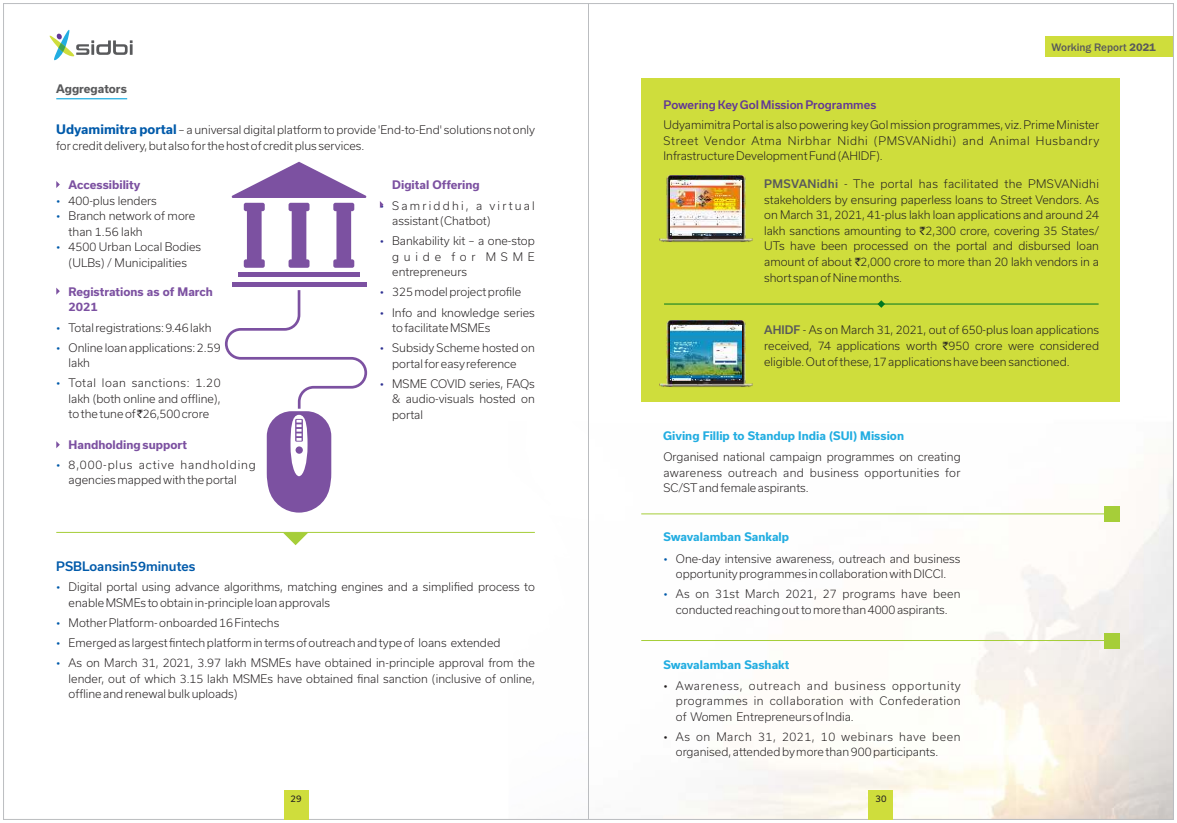
<style>
.page{position:relative;width:1177px;height:823px;background:#fff}
.page>*{position:absolute;margin:0;border:0;box-sizing:border-box;transform-origin:0 0}
.t1{font:500 12.5px "Usual";color:#005aaa}
.t2{font:300 11.25px/15.5px "Usual";color:#231f20;text-align:justify}
.t3{font:700 11.25px "Usual";color:#22ade1}
.t4{font:700 11.25px/15.5px "Usual";color:#7c51a1}
.t5{font:300 11.25px/15.5px "Usual";letter-spacing:.095em;color:#231f20}
.t6{font:500 11.25px "Usual";color:#623895}
.t7{font:500 11.25px "Franklin Gothic";color:#58595b}
.t8{font:700 11.25px "Usual";color:#58595b}
.t9{font:8.75px "Usual";color:#231f20}
.s1{font-weight:700;font-size:12.5px;color:#005aaa}
.s2{color:#005aaa}
.s3{font-family:"Rupee Foradian";font-weight:400}
.s4{color:#2e3192}
.s5{font-weight:600}
.s6{font-weight:500;color:#58595b}
</style>
<div class="page">
<img style="left:641px;top:78px;width:530px;height:739px">
<div style="left:1045px;top:36px;width:128px;height:21px;background:#cfdd3c"></div>
<svg style="left:49px;top:29px;width:84px;height:31px"></svg>
<hr style="left:56px;top:98px;width:71px;height:1px;background:#22ade1">
<svg style="left:225px;top:290px;width:142px;height:222px"></svg>
<div style="left:238px;top:272px;width:122px;height:5px;background:#7c51a1"></div>
<div style="left:232px;top:282px;width:134px;height:5px;background:#7c51a1"></div>
<svg style="left:231px;top:162px;width:136px;height:105px"></svg>
<div style="left:641px;top:78px;width:478px;height:324px;background:#cfdd3c"></div>
<hr style="left:664px;top:303px;width:434px;height:1px;background:#007721">
<svg style="left:877px;top:300px;width:8px;height:7px"></svg>
<svg style="left:56px;top:181px;width:4px;height:7px"></svg>
<svg style="left:56px;top:287px;width:4px;height:7px"></svg>
<svg style="left:56px;top:441px;width:4px;height:7px"></svg>
<svg style="left:380px;top:201px;width:3px;height:7px"></svg>
<hr style="left:56px;top:531px;width:479px;height:1px;background:#a6ce39">
<svg style="left:283px;top:532px;width:25px;height:13px"></svg>
<img style="left:659px;top:176px;width:94px;height:66px">
<hr style="left:641px;top:513px;width:478px;height:1px;background:#a6ce39">
<hr style="left:641px;top:639px;width:478px;height:1px;background:#a6ce39">
<div style="left:1103px;top:505px;width:16px;height:16px;background:#a6ce39"></div>
<div style="left:1103px;top:632px;width:16px;height:16px;background:#a6ce39"></div>
<div style="left:283px;top:789px;width:25px;height:30px;background:#cfdd3c"></div>
<div style="left:868px;top:789px;width:25px;height:30px;background:#cfdd3c"></div>
<img style="left:670px;top:180px;width:71px;height:55px">
<img style="left:659px;top:320px;width:94px;height:67px">
<img style="left:670px;top:325px;width:71px;height:55px">
<p class="t8" style="left:56px;top:84px;width:72px">Aggregators</p>
<p class="t2" style="left:56px;top:123px;width:480px"><span class="s1">Udyamimitra portal</span> – a universal digital platform to provide 'End-to-End' solutions not only for credit delivery, but also for the host of credit plus services.</p>
<p class="t4" style="left:69px;top:179px;width:73px">Accessibility</p>
<p class="t2" style="left:56px;top:194px;width:102px"><span class="s2">•</span> 400-plus lenders</p>
<p class="t2" style="left:69px;top:210px;width:128px;text-indent:-12px"><span class="s2">•</span> Branch network of more than 1.56 lakh</p>
<p class="t2" style="left:56px;top:240px;width:146px;text-align:center"><span class="s2">•</span> 4500 Urban Local Bodies (ULBs) / Municipalities</p>
<p class="t4" style="left:69px;top:285px;width:146px">Registrations as of March<br>2021</p>
<p class="t2" style="left:56px;top:321px;width:157px"><span class="s2">•</span> Total registrations: 9.46 lakh</p>
<p class="t2" style="left:69px;top:341px;width:153px;text-indent:-12px"><span class="s2">•</span> Online loan applications: 2.59 lakh</p>
<p class="t2" style="left:69px;top:376px;width:153px;text-indent:-12px"><span class="s2">•</span> Total loan sanctions: 1.20 lakh (both online and offline), to the tune of <span class="s3">`</span>26,500 crore</p>
<p class="t4" style="left:69px;top:437px;width:120px">Handholding support</p>
<p class="t2" style="left:56px;top:458px;width:201px;text-align:center"><span class="s2">•</span> 8,000-plus active handholding agencies mapped with the portal</p>
<p class="t4" style="left:392px;top:179px;width:89px">Digital Offering</p>
<p class="t5" style="left:392px;top:199px;width:144px;text-indent:-12px"><span class="s4">•</span> Samriddhi, a virtual assistant (Chatbot)</p>
<p class="t2" style="left:392px;top:234px;width:144px;text-indent:-12px"><span class="s4">•</span> Bankability kit – a one-stop guide for MSME entrepreneurs</p>
<p class="t2" style="left:380px;top:285px;width:143px"><span class="s4">•</span> 325 model project profile</p>
<p class="t2" style="left:392px;top:306px;width:144px;text-indent:-12px"><span class="s4">•</span> Info and knowledge series to facilitate MSMEs</p>
<p class="t2" style="left:380px;top:341px;width:156px;text-align:center"><span class="s4">•</span> Subsidy Scheme hosted on portal for easyreference</p>
<p class="t2" style="left:392px;top:377px;width:144px;text-indent:-12px"><span class="s4">•</span> MSME COVID series, FAQs &amp; audio-visuals hosted on portal</p>
<p class="t1" style="left:56px;top:561px;width:141px">PSBLoansin59minutes</p>
<p class="t2" style="left:69px;top:580px;width:468px;text-indent:-12px"><span class="s2">•</span> Digital portal using advance algorithms, matching engines and a simplified process to enable MSMEs to obtain in-principle loan approvals</p>
<p class="t2" style="left:56px;top:616px;width:224px"><span class="s2">•</span> Mother Platform- onboarded 16 Fintechs</p>
<p class="t2" style="left:56px;top:636px;width:446px"><span class="s2">•</span> Emerged as largest fintech platform in terms of outreach and type of loans extended</p>
<p class="t2" style="left:69px;top:656px;width:468px;text-indent:-12px"><span class="s2">•</span> As on March 31, 2021, 3.97 lakh MSMEs have obtained in-principle approval from the lender, out of which 3.15 lakh MSMEs have obtained final sanction (inclusive of online, offline and renewal bulk uploads)</p>
<p class="t7" style="left:1051px;top:43px;width:106px">Working Report <span class="s5">2021</span></p>
<p class="t6" style="left:663px;top:101px;width:214px">Powering KeyGoI Mission Programmes</p>
<p class="t2" style="left:663px;top:119px;width:437px">Udyamimitra Portal is also powering keyGoI mission programmes, viz. Prime Minister Street Vendor Atma Nirbhar Nidhi (PMSVANidhi) and Animal Husbandry Infrastructure Development Fund (AHIDF).</p>
<p class="t2" style="left:764px;top:177px;width:336px"><span class="s6">PMSVANidhi</span> - The portal has facilitated the PMSVANidhi stakeholders by ensuring paperless loans to Street Vendors. As on March 31, 2021, 41-plus lakh loan applications and around 24 lakh sanctions amounting to <span class="s3">`</span>2,300 crore, covering 35 States/ UTs have been processed on the portal and disbursed loan amount of about <span class="s3">`</span>2,000 crore to more than 20 lakh vendors in a short span of Nine months.</p>
<p class="t2" style="left:764px;top:323px;width:336px"><span class="s6">AHIDF</span> - As on March 31, 2021, out of 650-plus loan applications received, 74 applications worth <span class="s3">`</span>950 crore were considered eligible. Out of these, 17 applications have been sanctioned.</p>
<p class="t3" style="left:663px;top:431px;width:242px">Giving Fillip to Standup India (SUI) Mission</p>
<p class="t2" style="left:663px;top:450px;width:299px">Organised national campaign programmes on creating awareness outreach and business opportunities for SC/STand female aspirants.</p>
<p class="t3" style="left:663px;top:532px;width:127px">Swavalamban Sankalp</p>
<p class="t2" style="left:663px;top:552px;width:298px;text-align:center"><span class="s2">•</span> One-day intensive awareness, outreach and business opportunityprogrammes in collaboration with DICCI.</p>
<p class="t2" style="left:663px;top:587px;width:298px;text-align:center"><span class="s2">•</span> As on 31st March 2021, 27 programs have been conducted reaching out to more than 4000 aspirants.</p>
<p class="t3" style="left:663px;top:660px;width:128px">Swavalamban Sashakt</p>
<p class="t2" style="left:675px;top:678px;width:286px;text-indent:-12px">• Awareness, outreach and business opportunity programmes in collaboration with Confederation of Women Entrepreneurs of India.</p>
<p class="t2" style="left:675px;top:729px;width:286px;text-indent:-12px">• As on March 31, 2021, 10 webinars have been organised, attended bymore than 900 participants.</p>
<p class="t9" style="left:290px;top:795px;width:12px">29</p>
<p class="t9" style="left:875px;top:795px;width:12px">30</p>
</div>
